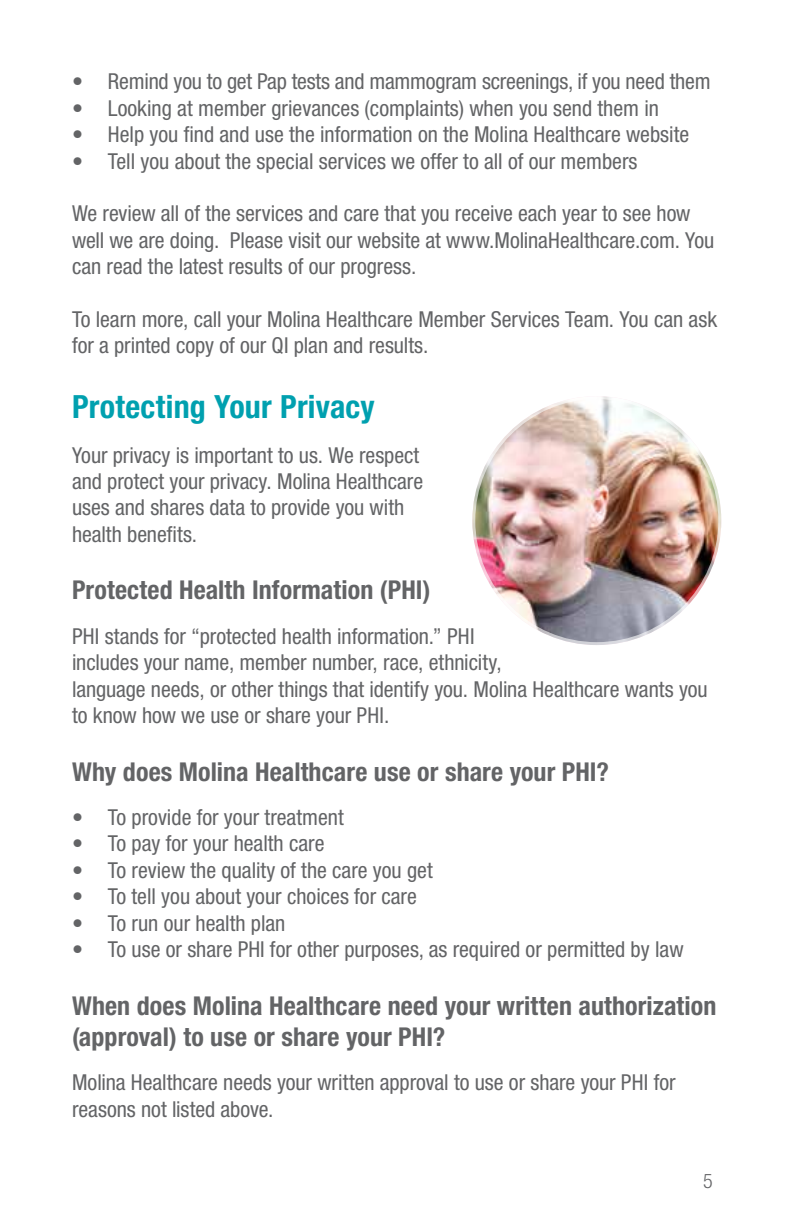
<style>
.page{position:relative;width:792px;height:1224px;background:#fff}
.page>*{position:absolute;margin:0;border:0;box-sizing:border-box;transform-origin:0 0}
.t1{font:700 condensed 32px "Helvetica Neue";letter-spacing:.005em;color:#00a0af}
.t2{font:700 condensed 26px/31.2px "Helvetica Neue";letter-spacing:.005em;color:#636466}
.t3{font:condensed 22px/26.4px "Helvetica Neue";color:#636466}
.t4{font:300 condensed 20px "Helvetica Neue";color:#636466}
</style>
<div class="page">
<img style="left:472px;top:396px;width:249px;height:249px;border-radius:124px">
<div style="left:469px;top:393px;width:255px;height:255px;border:6px solid #fff;border-radius:50%"></div>
<p class="t3" style="left:72px;top:68px;width:640px">• Remind you to get Pap tests and mammogram screenings, if you need them</p>
<p class="t3" style="left:72px;top:95px;width:589px">• Looking at member grievances (complaints) when you send them in</p>
<p class="t3" style="left:72px;top:121px;width:619px">• Help you find and use the information on the Molina Healthcare website</p>
<p class="t3" style="left:72px;top:147px;width:567px">• Tell you about the special services we offer to all of our members</p>
<p class="t3" style="left:72px;top:200px;width:644px">We review all of the services and care that you receive each year to see how well we are doing. Please visit our website at www.MolinaHealthcare.com. You can read the latest results of our progress.</p>
<p class="t3" style="left:72px;top:306px;width:647px">To learn more, call your Molina Healthcare Member Services Team. You can ask for a printed copy of our QI plan and results.</p>
<h2 class="t1" style="left:72px;top:387px;width:304px">Protecting Your Privacy</h2>
<p class="t3" style="left:72px;top:441px;width:353px">Your privacy is important to us. We respect and protect your privacy. Molina Healthcare uses and shares data to provide you with health benefits.</p>
<h3 class="t2" style="left:72px;top:574px;width:360px">Protected Health Information (PHI)</h3>
<p class="t3" style="left:72px;top:623px;width:637px">PHI stands for “protected health information.” PHI<br>includes your name, member number, race, ethnicity,<br>language needs, or other things that identify you. Molina Healthcare wants you to know how we use or share your PHI.</p>
<h3 class="t2" style="left:72px;top:755px;width:538px">Why does Molina Healthcare use or share your PHI?</h3>
<p class="t3" style="left:72px;top:804px;width:273px">• To provide for your treatment</p>
<p class="t3" style="left:72px;top:830px;width:254px">• To pay for your health care</p>
<p class="t3" style="left:72px;top:857px;width:362px">• To review the quality of the care you get</p>
<p class="t3" style="left:72px;top:883px;width:346px">• To tell you about your choices for care</p>
<p class="t3" style="left:72px;top:909px;width:215px">• To run our health plan</p>
<p class="t3" style="left:72px;top:936px;width:613px">• To use or share PHI for other purposes, as required or permitted by law</p>
<h3 class="t2" style="left:72px;top:989px;width:646px">When does Molina Healthcare need your written authorization (approval) to use or share your PHI?</h3>
<p class="t3" style="left:72px;top:1069px;width:605px">Molina Healthcare needs your written approval to use or share your PHI for reasons not listed above.</p>
<p class="t4" style="left:703px;top:1170px;width:11px">5</p>
</div>
